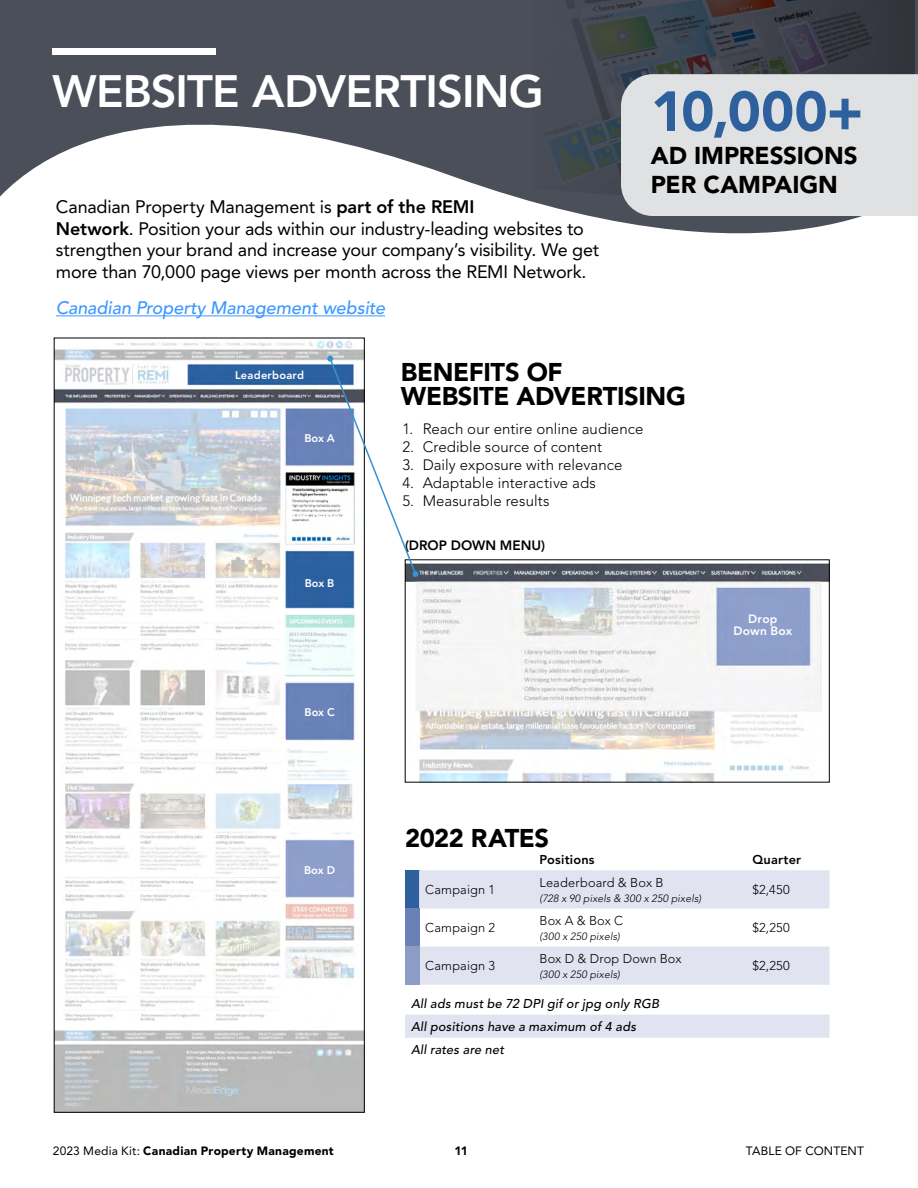
<style>
.page{position:relative;width:918px;height:1188px;background:#fff}
.page>*{position:absolute;margin:0;border:0;box-sizing:border-box;transform-origin:0 0}
.t1{font:900 55.8px "Avenir LT Std";color:#2e609e}
.t2{font:800 45px "Avenir LT Std";letter-spacing:-.015em;color:#fff}
.t3{font:900 25.5px/24px "Avenir LT Std";letter-spacing:-.015em;color:#000}
.t4{font:900 24.15px/29.1px "Avenir LT Std";letter-spacing:-.005em;color:#000}
.t5{font:18px/21.6px "Avenir LT Std";letter-spacing:-.01em;color:#000}
.t6{font:italic 500 18px "Avenir LT Std";letter-spacing:-.005em;color:#3e98ff}
.t7{font:300 15px "Avenir LT Std";letter-spacing:.005em;color:#000}
.t8{font:800 13.5px "Avenir LT Std";color:#000}
.t9{font:300 12.75px "Avenir LT Std";letter-spacing:.015em;color:#000}
.t10{font:italic 500 12.75px/23.1px "Avenir LT Std";letter-spacing:.015em;color:#000}
.t11{font:800 12.75px "Avenir LT Std";letter-spacing:.02em;color:#000}
.t12{font:900 12px "Avenir LT Std";letter-spacing:.02em;color:#000}
.t13{font:12px "Avenir LT Std";letter-spacing:.015em;color:#000}
.t14{font:800 12px/12px "Avenir LT Std";letter-spacing:.015em;color:#fff;text-align:center}
.t15{font:800 11.1px "Avenir LT Std";letter-spacing:.02em;color:#fff}
.t16{font:italic 300 10.5px "Avenir LT Std";letter-spacing:.02em;color:#000}
.s1{font-weight:800}
.s2{font-weight:400}
</style>
<div class="page">
<svg style="left:0;top:0;width:918px;height:234px;fill:#4b4f5a"></svg>
<svg style="left:405px;top:870px;width:425px;height:168px;fill:#e1e4f0"></svg>
<div style="left:405px;top:908px;width:14px;height:39px;background:#6981b4"></div>
<div style="left:405px;top:947px;width:14px;height:38px;background:#8c9cc5"></div>
<img style="left:407px;top:563px;width:421px;height:217px">
<img style="left:56px;top:341px;width:306px;height:769px">
<svg style="left:327px;top:356px;width:91px;height:221px"></svg>
<div style="left:53px;top:48px;width:163px;height:6px;background:#fff"></div>
<div style="left:621px;top:74px;width:297px;height:142px;background:#e0e1e2"></div>
<hr style="left:56px;top:315px;width:329px;height:1px;background:#3e98ff">
<h2 class="t2" style="left:52px;top:65px;width:493px">WEBSITE ADVERTISING</h2>
<p class="t5" style="left:56px;top:196px;width:545px">Canadian Property Management is <span class="s1">part of the REMI<br>Network</span>. Position your ads within our industry-leading websites to strengthen your brand and increase your company’s visibility. We get more than 70,000 page views per month across the REMI Network.</p>
<p class="t6" style="left:56px;top:297px;width:331px">Canadian Property Management website</p>
<h1 class="t1" style="left:651px;top:78px;width:214px">10,000+</h1>
<h3 class="t4" style="left:651px;top:141px;width:208px">AD IMPRESSIONS<br>PER CAMPAIGN</h3>
<p class="t15" style="left:235px;top:369px;width:71px">Leaderboard</p>
<p class="t15" style="left:304px;top:431px;width:32px">Box A</p>
<p class="t15" style="left:290px;top:508px;width:61px">See page 5</p>
<p class="t15" style="left:305px;top:577px;width:31px">Box B</p>
<p class="t15" style="left:305px;top:705px;width:32px">Box C</p>
<p class="t15" style="left:304px;top:863px;width:32px">Box D</p>
<h3 class="t3" style="left:401px;top:360px;width:286px">BENEFITS OF<br>WEBSITE ADVERTISING</h3>
<p class="t7" style="left:402px;top:420px;width:243px">1. Reach our entire online audience</p>
<p class="t7" style="left:402px;top:438px;width:201px">2. Credible source of content</p>
<p class="t7" style="left:402px;top:456px;width:222px">3. Daily exposure with relevance</p>
<p class="t7" style="left:402px;top:474px;width:195px">4. Adaptable interactive ads</p>
<p class="t7" style="left:402px;top:492px;width:149px">5. Measurable results</p>
<p class="t8" style="left:405px;top:538px;width:142px">(DROP DOWN MENU)</p>
<h3 class="t3" style="left:405px;top:826px;width:146px">2022 RATES</h3>
<p class="t14" style="left:733px;top:613px;width:60px">Drop<br>Down Box</p>
<p class="t11" style="left:540px;top:852px;width:57px">Positions</p>
<p class="t11" style="left:752px;top:852px;width:50px">Quarter</p>
<p class="t9" style="left:425px;top:882px;width:72px">Campaign 1</p>
<p class="t9" style="left:540px;top:875px;width:125px">Leaderboard &amp; Box B</p>
<p class="t16" style="left:540px;top:892px;width:163px">(728 x 90 pixels &amp; 300 x 250 pixels)</p>
<p class="t9" style="left:752px;top:882px;width:39px">$2,450</p>
<p class="t9" style="left:425px;top:920px;width:72px">Campaign 2</p>
<p class="t9" style="left:540px;top:913px;width:85px">Box A &amp; Box C</p>
<p class="t16" style="left:540px;top:930px;width:82px">(300 x 250 pixels)</p>
<p class="t9" style="left:752px;top:920px;width:39px">$2,250</p>
<p class="t9" style="left:425px;top:959px;width:72px">Campaign 3</p>
<p class="t9" style="left:540px;top:951px;width:144px">Box D &amp; Drop Down Box</p>
<p class="t16" style="left:540px;top:968px;width:82px">(300 x 250 pixels)</p>
<p class="t9" style="left:752px;top:959px;width:39px">$2,250</p>
<p class="t10" style="left:411px;top:992px;width:250px">All ads must be 72 DPI gif or jpg only RGB<br>All positions have a maximum of 4 ads<br>All rates are net</p>
<p class="t12" style="left:53px;top:1144px;width:282px"><span class="s2">2023 Media Kit:</span> Canadian Property Management</p>
<p class="t12" style="left:455px;top:1144px;width:15px">11</p>
<p class="t13" style="left:746px;top:1144px;width:120px">TABLE OF CONTENT</p>
</div>
